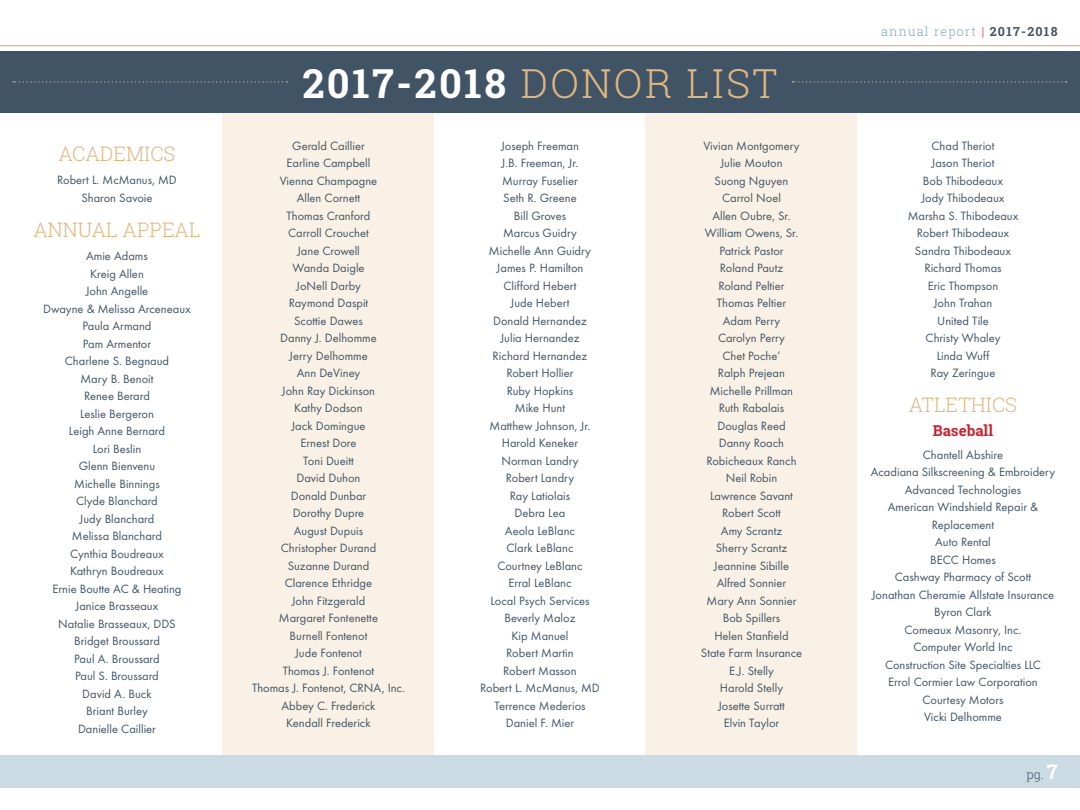
<style>
.page{position:relative;width:1080px;height:810px;background:#fff}
.page>*{position:absolute;margin:0;border:0;box-sizing:border-box;transform-origin:0 0}
.t1{font:700 40px "Roboto Slab";letter-spacing:.06em;color:#fff}
.t2{font:300 20px "Roboto Slab";color:#e0b77f}
.t3{font:700 15px "Roboto Slab";color:#ce202f}
.t4{font:12.5px/17.5px "Futura T";color:#415465;text-align:center}
.t5{font:300 12.5px "Roboto Slab";letter-spacing:.1em;color:#7aa6bb}
.t6{font:300 12.5px "Roboto Slab";color:#415465}
.s1{font-weight:300;color:#e0b77f}
.s2{color:#ce202f}
.s3{font-weight:700;color:#415465}
.s4{font-weight:700;font-size:20px;color:#fff}
</style>
<div class="page">
<div style="left:0;top:755px;width:1080px;height:33px;background:#cadbe4"></div>
<hr style="left:0;top:45px;width:1080px;height:1px;background:#e0b77f">
<div style="left:223px;top:112px;width:211px;height:643px;background:#f9f1e5"></div>
<div style="left:646px;top:112px;width:211px;height:643px;background:#f9f1e5"></div>
<div style="left:0;top:51px;width:1080px;height:61px;background:#415465"></div>
<svg style="left:13px;top:81px;width:274px;height:1px"></svg>
<svg style="left:792px;top:81px;width:275px;height:1px"></svg>
<h2 class="t2" style="left:58px;top:140px;width:119px">ACADEMICS</h2>
<p class="t4" style="left:57px;top:171px;width:121px">Robert L. McManus, MD<br>Sharon Savoie</p>
<h2 class="t2" style="left:33px;top:216px;width:169px">ANNUAL APPEAL</h2>
<p class="t4" style="left:43px;top:247px;width:149px">Amie Adams<br>Kreig Allen<br>John Angelle<br>Dwayne &amp; Melissa Arceneaux<br>Paula Armand<br>Pam Armentor<br>Charlene S. Begnaud<br>Mary B. Benoit<br>Renee Berard<br>Leslie Bergeron<br>Leigh Anne Bernard<br>Lori Beslin<br>Glenn Bienvenu<br>Michelle Binnings<br>Clyde Blanchard<br>Judy Blanchard<br>Melissa Blanchard<br>Cynthia Boudreaux<br>Kathryn Boudreaux<br>Ernie Boutte AC &amp; Heating<br>Janice Brasseaux<br>Natalie Brasseaux, DDS<br>Bridget Broussard<br>Paul A. Broussard<br>Paul S. Broussard<br>David A. Buck<br>Briant Burley<br>Danielle Caillier</p>
<h1 class="t1" style="left:302px;top:56px;width:477px">2017-2018 <span class="s1">DONOR LIST</span></h1>
<p class="t5" style="left:881px;top:22px;width:178px">annual report <span class="s2">|</span> <span class="s3">2017-2018</span></p>
<p class="t4" style="left:252px;top:137px;width:154px">Gerald Caillier<br>Earline Campbell<br>Vienna Champagne<br>Allen Cornett<br>Thomas Cranford<br>Carroll Crouchet<br>Jane Crowell<br>Wanda Daigle<br>JoNell Darby<br>Raymond Daspit<br>Scottie Dawes<br>Danny J. Delhomme<br>Jerry Delhomme<br>Ann DeViney<br>John Ray Dickinson<br>Kathy Dodson<br>Jack Domingue<br>Ernest Dore<br>Toni Dueitt<br>David Duhon<br>Donald Dunbar<br>Dorothy Dupre<br>August Dupuis<br>Christopher Durand<br>Suzanne Durand<br>Clarence Ethridge<br>John Fitzgerald<br>Margaret Fontenette<br>Burnell Fontenot<br>Jude Fontenot<br>Thomas J. Fontenot<br>Thomas J. Fontenot, CRNA, Inc.<br>Abbey C. Frederick<br>Kendall Frederick</p>
<p class="t4" style="left:480px;top:137px;width:121px">Joseph Freeman<br>J.B. Freeman, Jr.<br>Murray Fuselier<br>Seth R. Greene<br>Bill Groves<br>Marcus Guidry<br>Michelle Ann Guidry<br>James P. Hamilton<br>Clifford Hebert<br>Jude Hebert<br>Donald Hernandez<br>Julia Hernandez<br>Richard Hernandez<br>Robert Hollier<br>Ruby Hopkins<br>Mike Hunt<br>Matthew Johnson, Jr.<br>Harold Keneker<br>Norman Landry<br>Robert Landry<br>Ray Latiolais<br>Debra Lea<br>Aeola LeBlanc<br>Clark LeBlanc<br>Courtney LeBlanc<br>Erral LeBlanc<br>Local Psych Services<br>Beverly Maloz<br>Kip Manuel<br>Robert Martin<br>Robert Masson<br>Robert L. McManus, MD<br>Terrence Mederios<br>Daniel F. Mier</p>
<p class="t4" style="left:701px;top:137px;width:103px">Vivian Montgomery<br>Julie Mouton<br>Suong Nguyen<br>Carrol Noel<br>Allen Oubre, Sr.<br>William Owens, Sr.<br>Patrick Pastor<br>Roland Pautz<br>Roland Peltier<br>Thomas Peltier<br>Adam Perry<br>Carolyn Perry<br>Chet Poche’<br>Ralph Prejean<br>Michelle Prillman<br>Ruth Rabalais<br>Douglas Reed<br>Danny Roach<br>Robicheaux Ranch<br>Neil Robin<br>Lawrence Savant<br>Robert Scott<br>Amy Scrantz<br>Sherry Scrantz<br>Jeannine Sibille<br>Alfred Sonnier<br>Mary Ann Sonnier<br>Bob Spillers<br>Helen Stanfield<br>State Farm Insurance<br>E.J. Stelly<br>Harold Stelly<br>Josette Surratt<br>Elvin Taylor</p>
<p class="t4" style="left:908px;top:137px;width:112px">Chad Theriot<br>Jason Theriot<br>Bob Thibodeaux<br>Jody Thibodeaux<br>Marsha S. Thibodeaux<br>Robert Thibodeaux<br>Sandra Thibodeaux<br>Richard Thomas<br>Eric Thompson<br>John Trahan<br>United Tile<br>Christy Whaley<br>Linda Wuff<br>Ray Zeringue</p>
<h2 class="t2" style="left:909px;top:392px;width:110px">ATLETHICS</h2>
<p class="t3" style="left:933px;top:420px;width:62px">Baseball</p>
<p class="t4" style="left:871px;top:446px;width:186px">Chantell Abshire<br>Acadiana Silkscreening &amp; Embroidery<br>Advanced Technologies<br>American Windshield Repair &amp;<br>Replacement<br>Auto Rental<br>BECC Homes<br>Cashway Pharmacy of Scott<br>Jonathan Cheramie Allstate Insurance<br>Byron Clark<br>Comeaux Masonry, Inc.<br>Computer World Inc<br>Construction Site Specialties LLC<br>Errol Cormier Law Corporation<br>Courtesy Motors<br>Vicki Delhomme</p>
<p class="t6" style="left:1026px;top:766px;width:33px">pg. <span class="s4">7</span></p>
</div>
